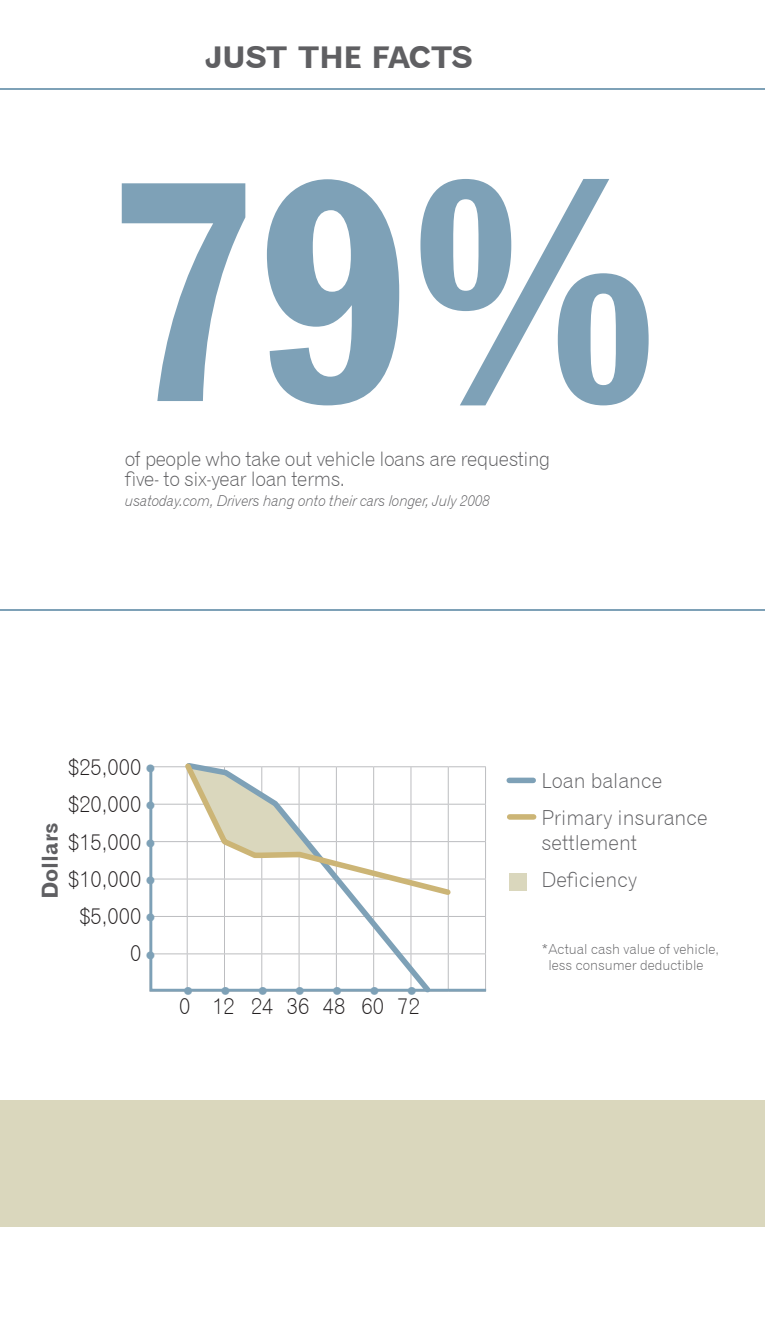
<style>
.page{position:relative;width:765px;height:1324px;background:#fff}
.page>*{position:absolute;margin:0;border:0;box-sizing:border-box;transform-origin:0 0}
.t1{font:30px "Gothic 720 BT Bold B";letter-spacing:-.02em;color:#5f5f62}
.t2{font:29px/37.2px "Times";color:#7ea1b7;text-align:justify}
.t3{font:22px "Gothic 720 BT Light B";color:#231f20}
.t4{font:22px "Gothic 720 BT Bold B";color:#5f5f62}
.t5{font:20.75px "Gothic 720 BT Light B";color:#5f5f62}
.t6{font:20px/20px "Gothic 720 BT Light B";letter-spacing:-.02em;color:#5f5f62}
.t7{font:15px "Gothic 720 BT Light Italic B";letter-spacing:-.02em;color:#5f5f62}
.t8{font:13.75px "Gothic 720 BT Light B";color:#5f5f62}
</style>
<div class="page">
<div style="left:0;top:1100px;width:765px;height:126px;background:#dad7bd"></div>
<hr style="left:0;top:609px;width:765px;height:1px;background:#7ea1b7">
<hr style="left:0;top:88px;width:765px;height:2px;background:#7ea1b7">
<div style="left:509px;top:873px;width:17px;height:17px;background:#dad7bd"></div>
<div style="left:510px;top:814px;width:24px;height:5px;background:#ccb576"></div>
<div style="left:509px;top:777px;width:24px;height:6px;background:#7ea1b7"></div>
<svg style="left:122px;top:179px;width:527px;height:226px"></svg>
<svg style="left:149px;top:766px;width:338px;height:226px"></svg>
<svg style="left:182px;top:898px;width:253px;height:95px"></svg>
<svg style="left:181px;top:763px;width:274px;height:135px"></svg>
<h4 class="t1" style="left:205px;top:39px;width:270px">JUST THE FACTS</h4>
<p class="t6" style="left:125px;top:448px;width:427px">of people who take out vehicle loans are requesting five- to six-year loan terms.</p>
<p class="t7" style="left:125px;top:491px;width:367px">usatoday.com, Drivers hang onto their cars longer, July 2008</p>
<p class="t4" style="left:37px;top:898px;width:78px;rotate:-90deg">Dollars</p>
<p class="t3" style="left:68px;top:753px;width:75px">$25,000</p>
<p class="t3" style="left:68px;top:790px;width:75px">$20,000</p>
<p class="t3" style="left:68px;top:828px;width:75px">$15,000</p>
<p class="t3" style="left:68px;top:865px;width:75px">$10,000</p>
<p class="t3" style="left:79px;top:902px;width:63px">$5,000</p>
<p class="t3" style="left:130px;top:940px;width:13px">0</p>
<p class="t2" style="left:146px;top:749px;width:12px">• • • • • •</p>
<p class="t2" style="left:169px;top:995px;width:12px;rotate:-90deg">• • • • • • •</p>
<p class="t3" style="left:179px;top:992px;width:242px">0 12 24 36 48 60 72</p>
<p class="t5" style="left:542px;top:767px;width:122px">Loan balance</p>
<p class="t5" style="left:542px;top:805px;width:168px">Primary insurance</p>
<p class="t5" style="left:542px;top:829px;width:97px">settlement</p>
<p class="t5" style="left:542px;top:867px;width:97px">Deficiency</p>
<p class="t8" style="left:542px;top:940px;width:179px">*Actual cash value of vehicle,</p>
<p class="t8" style="left:548px;top:956px;width:157px">less consumer deductible</p>
</div>
